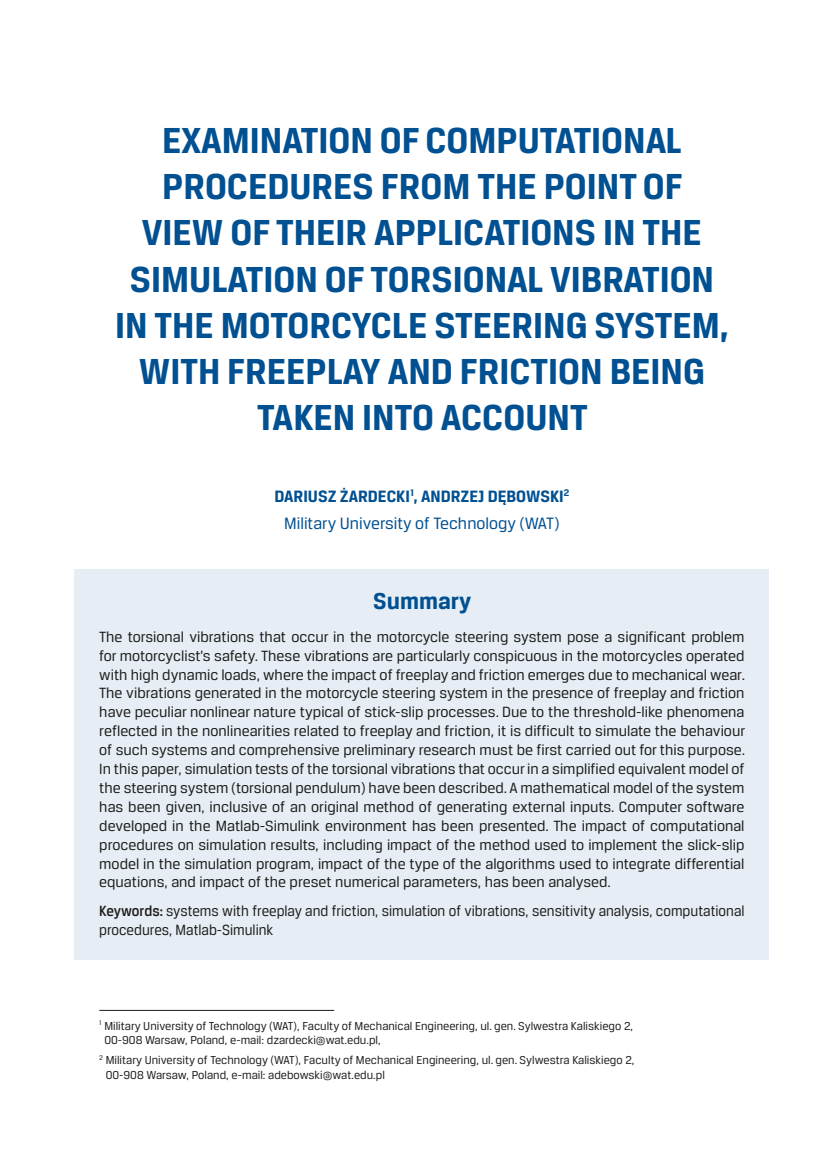
<style>
.page{position:relative;width:819px;height:1161px;background:#fff}
.page>*{position:absolute;margin:0;border:0;box-sizing:border-box;transform-origin:0 0}
.t1{font:700 38.5px/46.2px "Breuer Text";color:#005092;text-align:center}
.t2{font:700 24.5px "Breuer Text";color:#005092}
.podst_ang{font:17.5px "Breuer Text";color:#005092}
.podst_ang-2{font:700 17.5px "Breuer Text";color:#005092}
.streszcz_ang{font:15.75px/18.9px "Breuer Text";color:#1d1d1b;text-align:justify}
.streszcz_pol{font:15.75px/18.9px "Breuer Text";color:#1d1d1b;scale:.94 1}
.przypisy{font:12.25px/14.7px "Breuer Text";color:#1d1d1b}
.s1{font-weight:500}
</style>
<div class="page">
<div style="left:74px;top:569px;width:695px;height:390px;background:#e6edf4"></div>
<hr style="left:99px;top:1010px;width:235px;height:1px;background:#1d1d1b">
<p class="t1" style="left:115px;top:117px;width:615px">EXAMINATION OF COMPUTATIONAL<br>PROCEDURES FROM THE POINT OF<br>VIEW OF THEIR APPLICATIONS IN THE<br>SIMULATION OF TORSIONAL VIBRATION<br>IN THE MOTORCYCLE STEERING SYSTEM,<br>WITH FREEPLAY AND FRICTION BEING<br>TAKEN INTO ACCOUNT</p>
<p class="podst_ang-2" style="left:274px;top:486px;width:296px">DARIUSZ ŻARDECKI<sup>1</sup>, ANDRZEJ DĘBOWSKI<sup>2</sup></p>
<p class="podst_ang" style="left:284px;top:514px;width:277px">Military University of Technology (WAT)</p>
<p class="t2" style="left:373px;top:587px;width:100px">Summary</p>
<p class="streszcz_ang" style="left:99px;top:627px;width:647px">The torsional vibrations that occur in the motorcycle steering system pose a significant problem for motorcyclist’s safety. These vibrations are particularly conspicuous in the motorcycles operated with high dynamic loads, where the impact of freeplay and friction emerges due to mechanical wear.<br>The vibrations generated in the motorcycle steering system in the presence of freeplay and friction have peculiar nonlinear nature typical of stick-slip processes. Due to the threshold-like phenomena reflected in the nonlinearities related to freeplay and friction, it is difficult to simulate the behaviour of such systems and comprehensive preliminary research must be first carried out for this purpose.<br>In this paper, simulation tests of the torsional vibrations that occur in a simplified equivalent model of the steering system (torsional pendulum) have been described. A mathematical model of the system has been given, inclusive of an original method of generating external inputs. Computer software developed in the Matlab-Simulink environment has been presented. The impact of computational procedures on simulation results, including impact of the method used to implement the slick-slip model in the simulation program, impact of the type of the algorithms used to integrate differential equations, and impact of the preset numerical parameters, has been analysed.</p>
<p class="streszcz_pol" style="left:99px;top:901px;width:688px"><span class="s1">Keywords:</span> systems with freeplay and friction, simulation of vibrations, sensitivity analysis, computational procedures, Matlab-Simulink</p>
<p class="przypisy" style="left:104px;top:1018px;width:530px;text-indent:-5px"><sup>1</sup> Military University of Technology (WAT), Faculty of Mechanical Engineering, ul. gen. Sylwestra Kaliskiego 2,<br>00-908 Warsaw, Poland, e-mail: dzardecki@wat.edu.pl,</p>
<p class="przypisy" style="left:106px;top:1052px;width:530px;text-indent:-6px"><sup>2</sup> Military University of Technology (WAT), Faculty of Mechanical Engineering, ul. gen. Sylwestra Kaliskiego 2,<br>00-908 Warsaw, Poland, e-mail: adebowski@wat.edu.pl</p>
</div>
